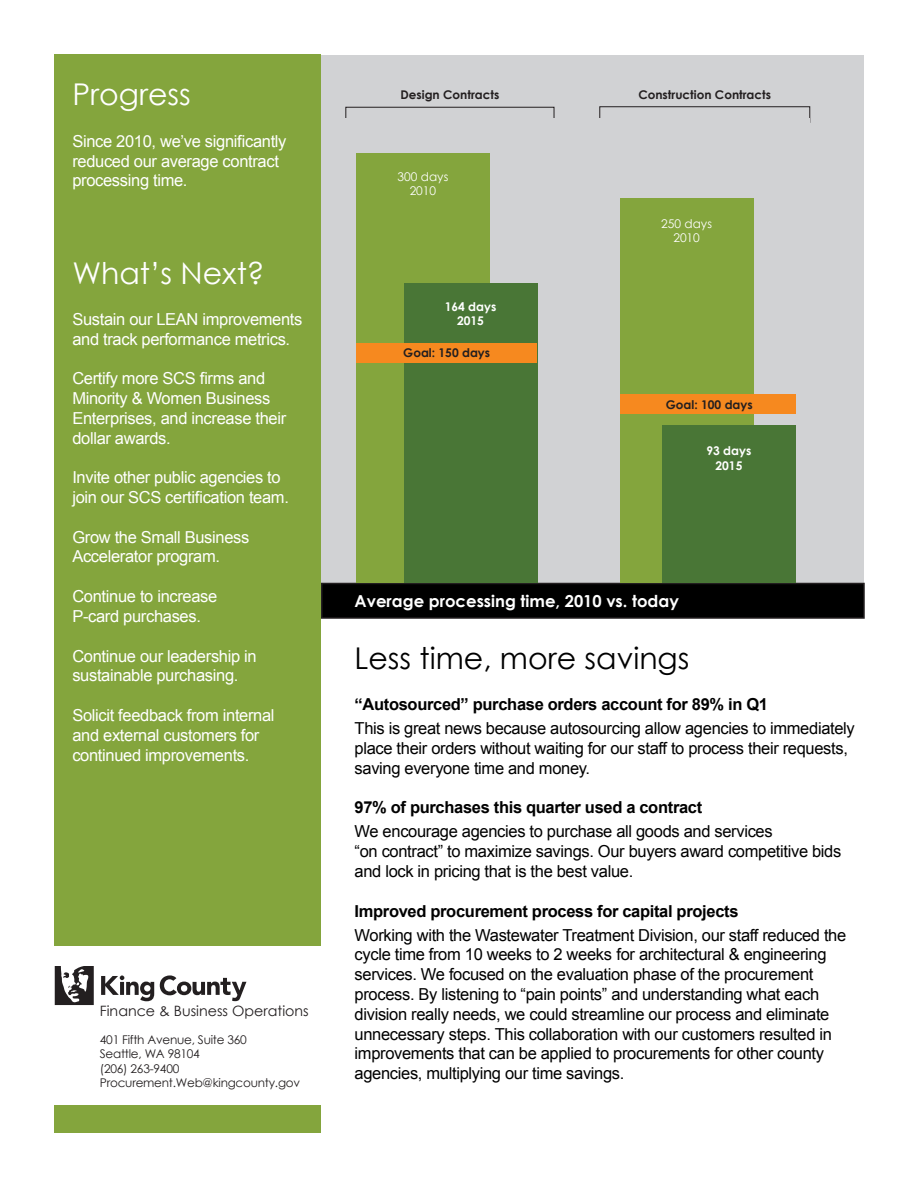
<style>
.page{position:relative;width:918px;height:1188px;background:#fff}
.page>*{position:absolute;margin:0;border:0;box-sizing:border-box;transform-origin:0 0}
.t1{font:30px "Century Gothic";color:#000}
.t2{font:30px "Century Gothic";color:#fff}
.t3{font:16.5px/19.8px "Arial";letter-spacing:-.02em;color:#000}
.t4{font:16.5px/19.8px "Arial";letter-spacing:-.02em;color:#fff}
.t5{font:700 16.5px "Arial";letter-spacing:-.02em;color:#000}
.t6{font:700 16.5px "Century Gothic";color:#fff}
.t7{font:14.25px "Century Gothic";color:#231f20}
.t8{font:12px/14.4px "Century Gothic";letter-spacing:-.02em;color:#231f20}
.t9{font:700 12px "Century Gothic";color:#231f20}
.t10{font:12px/14.4px "Century Gothic";color:#fff;text-align:center}
.t11{font:700 12px/14.4px "Century Gothic";color:#fff;text-align:center}
</style>
<div class="page">
<div style="left:320px;top:55px;width:544px;height:528px;background:#d1d2d4"></div>
<div style="left:55px;top:55px;width:266px;height:1078px;background:#84a53d"></div>
<div style="left:43px;top:946px;width:296px;height:159px;background:#fff"></div>
<svg style="left:55px;top:966px;width:39px;height:39px"></svg>
<svg style="left:101px;top:976px;width:53px;height:25px"></svg>
<svg style="left:160px;top:975px;width:86px;height:26px"></svg>
<div style="left:345px;top:107px;width:209px;height:16px;border:1px solid #231f20"></div>
<div style="left:599px;top:106px;width:211px;height:17px;border:1px solid #231f20"></div>
<div style="left:345px;top:118px;width:465px;height:9px;background:#d1d2d4"></div>
<div style="left:322px;top:584px;width:542px;height:34px;background:#000"></div>
<div style="left:321px;top:583px;width:544px;height:36px;border:2px solid #231f20"></div>
<div style="left:356px;top:154px;width:134px;height:429px;background:#84a53d"></div>
<div style="left:620px;top:198px;width:133px;height:385px;background:#84a53d"></div>
<div style="left:404px;top:283px;width:133px;height:300px;background:#497636"></div>
<div style="left:662px;top:425px;width:134px;height:158px;background:#497636"></div>
<div style="left:356px;top:344px;width:181px;height:19px;background:#f6891f"></div>
<div style="left:620px;top:395px;width:176px;height:19px;background:#f6891f"></div>
<h1 class="t2" style="left:72px;top:74px;width:120px">Progress</h1>
<p class="t4" style="left:72px;top:131px;width:216px">Since 2010, we’ve significantly reduced our average contract processing time.</p>
<h1 class="t2" style="left:72px;top:252px;width:194px">What’s Next?</h1>
<p class="t4" style="left:72px;top:309px;width:232px">Sustain our LEAN improvements and track performance metrics.</p>
<p class="t4" style="left:72px;top:369px;width:215px">Certify more SCS firms and<br>Minority &amp; Women Business<br>Enterprises, and increase their dollar awards.</p>
<p class="t4" style="left:72px;top:468px;width:218px">Invite other public agencies to join our SCS certification team.</p>
<p class="t4" style="left:72px;top:527px;width:179px">Grow the Small Business<br>Accelerator program.</p>
<p class="t4" style="left:72px;top:587px;width:147px">Continue to increase<br>P-card purchases.</p>
<p class="t4" style="left:72px;top:646px;width:186px">Continue our leadership in sustainable purchasing.</p>
<p class="t4" style="left:72px;top:705px;width:204px">Solicit feedback from internal and external customers for continued improvements.</p>
<p class="t7" style="left:100px;top:1001px;width:210px">Finance &amp; Business Operations</p>
<p class="t8" style="left:100px;top:1032px;width:202px">401 Fifth Avenue, Suite 360<br>Seattle, WA 98104<br>(206) 263-9400<br>Procurement.Web@kingcounty.gov</p>
<p class="t9" style="left:400px;top:86px;width:100px">Design Contracts</p>
<p class="t9" style="left:638px;top:86px;width:134px">Construction Contracts</p>
<p class="t10" style="left:398px;top:169px;width:52px">300 days<br>2010</p>
<p class="t11" style="left:445px;top:299px;width:53px">164 days<br>2015</p>
<p class="t9" style="left:403px;top:344px;width:88px">Goal: 150 days</p>
<p class="t10" style="left:661px;top:216px;width:52px">250 days<br>2010</p>
<p class="t9" style="left:666px;top:396px;width:88px">Goal: 100 days</p>
<p class="t11" style="left:707px;top:443px;width:46px">93 days<br>2015</p>
<p class="t6" style="left:355px;top:589px;width:326px">Average processing time, 2010 vs. today</p>
<h1 class="t1" style="left:355px;top:637px;width:336px">Less time, more savings</h1>
<p class="t5" style="left:355px;top:693px;width:415px">“Autosourced” purchase orders account for 89% in Q1</p>
<p class="t3" style="left:355px;top:719px;width:502px">This is great news because autosourcing allow agencies to immediately place their orders without waiting for our staff to process their requests, saving everyone time and money.</p>
<p class="t5" style="left:355px;top:797px;width:349px">97% of purchases this quarter used a contract</p>
<p class="t3" style="left:355px;top:822px;width:488px">We encourage agencies to purchase all goods and services<br>“on contract” to maximize savings. Our buyers award competitive bids and lock in pricing that is the best value.</p>
<p class="t5" style="left:355px;top:900px;width:385px">Improved procurement process for capital projects</p>
<p class="t3" style="left:355px;top:925px;width:493px">Working with the Wastewater Treatment Division, our staff reduced the cycle time from 10 weeks to 2 weeks for architectural &amp; engineering services. We focused on the evaluation phase of the procurement process. By listening to “pain points” and understanding what each division really needs, we could streamline our process and eliminate unnecessary steps. This collaboration with our customers resulted in improvements that can be applied to procurements for other county agencies, multiplying our time savings.</p>
</div>
